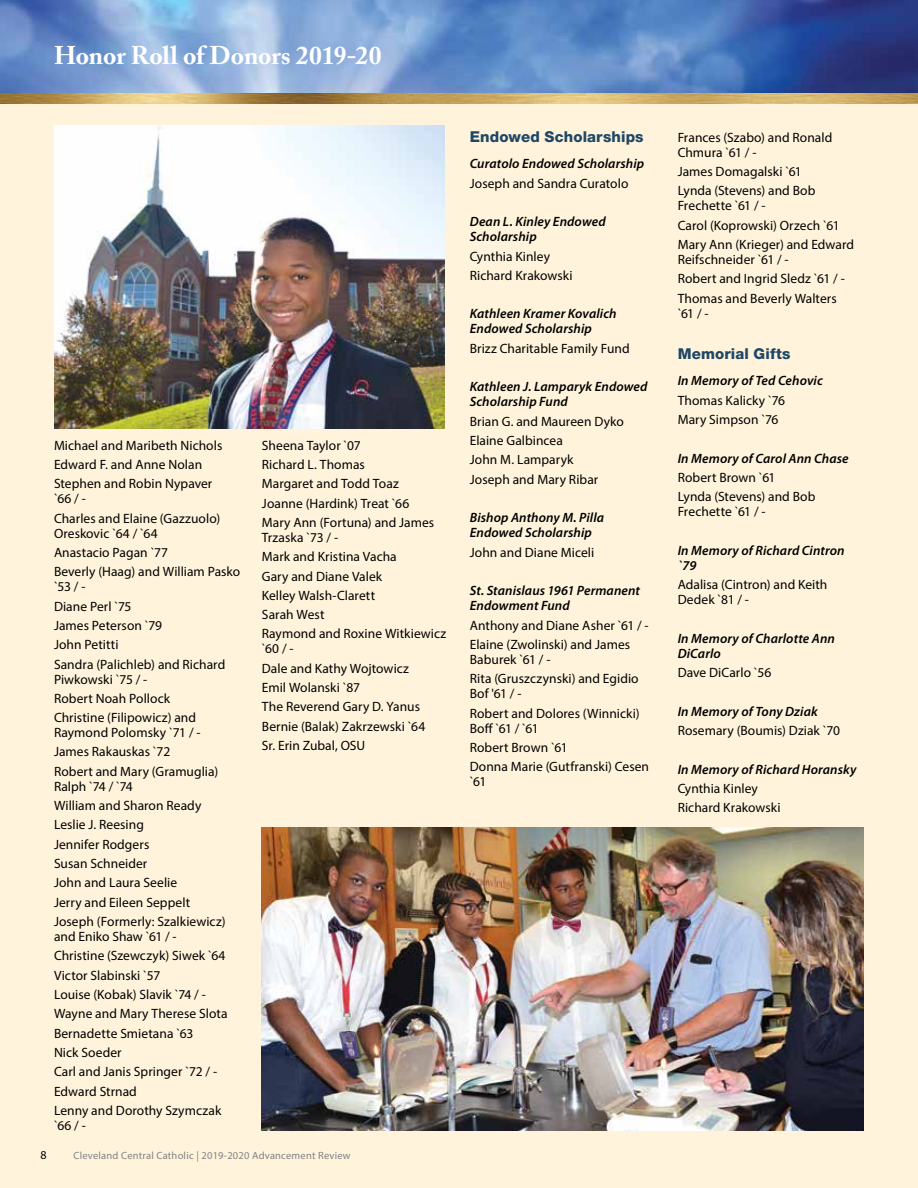
<style>
.page{position:relative;width:918px;height:1188px;background:#fff}
.page>*{position:absolute;margin:0;border:0;box-sizing:border-box;transform-origin:0 0}
.t1{font:700 25.5px "Adobe Caslon Pro";letter-spacing:-.01em;color:#fff}
.t2{font:800 15px "Helvetica Neue LT Std";letter-spacing:.01em;color:#1e4666}
.t3{font:13.5px/19.4px "Myriad Pro";letter-spacing:.005em;color:#000}
.t4{font:italic 600 13.5px/15px "Myriad Pro";letter-spacing:.01em;color:#000}
.t5{font:12px "Myriad Pro";color:#000}
.t6{font:10.5px "Myriad Pro";letter-spacing:.02em;color:#808285}
</style>
<div class="page">
<div style="left:0;top:89px;width:918px;height:1099px;background:#fff4db"></div>
<img style="left:0;top:92px;width:918px;height:11px">
<img style="left:0;top:0;width:918px;height:92px">
<img style="left:261px;top:827px;width:603px;height:304px">
<img style="left:54px;top:126px;width:391px;height:303px">
<h1 class="t1" style="left:54px;top:40px;width:329px">Honor Roll of Donors 2019-20</h1>
<p class="t3" style="left:54px;top:435px;width:170px">Michael and Maribeth Nichols<br>Edward F. and Anne Nolan<br>Stephen and Robin Nypaver</p>
<p class="t3" style="left:54px;top:489px;width:168px">`66 / -<br>Charles and Elaine (Gazzuolo)</p>
<p class="t3" style="left:54px;top:523px;width:188px">Oreskovic `64 / `64<br>Anastacio Pagan `77<br>Beverly (Haag) and William Pasko</p>
<p class="t3" style="left:54px;top:577px;width:173px">`53 / -<br>Diane Perl `75<br>James Peterson `79<br>John Petitti<br>Sandra (Palichleb) and Richard</p>
<p class="t3" style="left:54px;top:669px;width:144px">Piwkowski `75 / -<br>Robert Noah Pollock<br>Christine (Filipowicz) and</p>
<p class="t3" style="left:54px;top:723px;width:166px">Raymond Polomsky `71 / -<br>James Rakauskas `72<br>Robert and Mary (Gramuglia)</p>
<p class="t3" style="left:54px;top:776px;width:173px">Ralph `74 / `74<br>William and Sharon Ready<br>Leslie J. Reesing<br>Jennifer Rodgers<br>Susan Schneider<br>John and Laura Seelie<br>Jerry and Eileen Seppelt<br>Joseph (Formerly: Szalkiewicz)</p>
<p class="t3" style="left:54px;top:927px;width:175px">and Eniko Shaw `61 / -<br>Christine (Szewczyk) Siwek `64<br>Victor Slabinski `57<br>Louise (Kobak) Slavik `74 / -<br>Wayne and Mary Therese Slota<br>Bernadette Smietana `63<br>Nick Soeder<br>Carl and Janis Springer `72 / -<br>Edward Strnad<br>Lenny and Dorothy Szymczak</p>
<p class="t3" style="left:54px;top:1115px;width:33px">`66 / -</p>
<p class="t3" style="left:262px;top:435px;width:174px">Sheena Taylor `07<br>Richard L. Thomas<br>Margaret and Todd Toaz<br>Joanne (Hardink) Treat `66<br>Mary Ann (Fortuna) and James</p>
<p class="t3" style="left:262px;top:527px;width:186px">Trzaska `73 / -<br>Mark and Kristina Vacha<br>Gary and Diane Valek<br>Kelley Walsh-Clarett<br>Sarah West<br>Raymond and Roxine Witkiewicz</p>
<p class="t3" style="left:262px;top:639px;width:165px">`60 / -<br>Dale and Kathy Wojtowicz<br>Emil Wolanski `87<br>The Reverend Gary D. Yanus<br>Bernie (Balak) Zakrzewski `64<br>Sr. Erin Zubal, OSU</p>
<p class="t5" style="left:40px;top:1147px;width:8px">8</p>
<p class="t6" style="left:74px;top:1149px;width:279px">Cleveland Central Catholic | 2019-2020 Advancement Review</p>
<p class="t2" style="left:470px;top:128px;width:175px">Endowed Scholarships</p>
<p class="t4" style="left:470px;top:156px;width:176px">Curatolo Endowed Scholarship</p>
<p class="t3" style="left:470px;top:173px;width:160px">Joseph and Sandra Curatolo</p>
<p class="t4" style="left:470px;top:214px;width:137px">Dean L. Kinley Endowed<br>Scholarship</p>
<p class="t3" style="left:470px;top:246px;width:104px">Cynthia Kinley<br>Richard Krakowski</p>
<p class="t4" style="left:470px;top:306px;width:148px">Kathleen Kramer Kovalich<br>Endowed Scholarship</p>
<p class="t3" style="left:470px;top:338px;width:161px">Brizz Charitable Family Fund</p>
<p class="t4" style="left:470px;top:379px;width:179px">Kathleen J. Lamparyk Endowed<br>Scholarship Fund</p>
<p class="t3" style="left:470px;top:411px;width:156px">Brian G. and Maureen Dyko<br>Elaine Galbincea<br>John M. Lamparyk<br>Joseph and Mary Ribar</p>
<p class="t4" style="left:470px;top:510px;width:136px">Bishop Anthony M. Pilla<br>Endowed Scholarship</p>
<p class="t3" style="left:470px;top:542px;width:126px">John and Diane Miceli</p>
<p class="t4" style="left:470px;top:583px;width:172px">St. Stanislaus 1961 Permanent<br>Endowment Fund</p>
<p class="t3" style="left:470px;top:615px;width:180px">Anthony and Diane Asher `61 / -<br>Elaine (Zwolinski) and James</p>
<p class="t3" style="left:470px;top:650px;width:170px">Baburek `61 / -<br>Rita (Gruszczynski) and Egidio</p>
<p class="t3" style="left:470px;top:684px;width:171px">Bof '61 / -<br>Robert and Dolores (Winnicki)</p>
<p class="t3" style="left:470px;top:718px;width:181px">Boff `61 / `61<br>Robert Brown `61<br>Donna Marie (Gutfranski) Cesen</p>
<p class="t3" style="left:470px;top:772px;width:18px">`61</p>
<p class="t3" style="left:678px;top:130px;width:156px;line-height:15px">Frances (Szabo) and Ronald<br>Chmura `61 / -</p>
<p class="t3" style="left:678px;top:162px;width:139px">James Domagalski `61<br>Lynda (Stevens) and Bob</p>
<p class="t3" style="left:678px;top:196px;width:178px">Frechette `61 / -<br>Carol (Koprowski) Orzech `61<br>Mary Ann (Krieger) and Edward</p>
<p class="t3" style="left:678px;top:250px;width:169px">Reifschneider `61 / -<br>Robert and Ingrid Sledz `61 / -<br>Thomas and Beverly Walters</p>
<p class="t3" style="left:678px;top:303px;width:32px">`61 / -</p>
<p class="t2" style="left:678px;top:345px;width:114px">Memorial Gifts</p>
<p class="t4" style="left:678px;top:373px;width:147px">In Memory of Ted Cehovic</p>
<p class="t3" style="left:678px;top:390px;width:109px">Thomas Kalicky `76<br>Mary Simpson `76</p>
<p class="t4" style="left:678px;top:450px;width:172px">In Memory of Carol Ann Chase</p>
<p class="t3" style="left:678px;top:467px;width:139px">Robert Brown `61<br>Lynda (Stevens) and Bob</p>
<p class="t3" style="left:678px;top:502px;width:90px">Frechette `61 / -</p>
<p class="t4" style="left:678px;top:542px;width:168px">In Memory of Richard Cintron `79</p>
<p class="t3" style="left:678px;top:577px;width:151px;line-height:15px">Adalisa (Cintron) and Keith<br>Dedek `81 / -</p>
<p class="t4" style="left:678px;top:630px;width:159px">In Memory of Charlotte Ann<br>DiCarlo</p>
<p class="t3" style="left:678px;top:663px;width:95px">Dave DiCarlo `56</p>
<p class="t4" style="left:678px;top:703px;width:142px">In Memory of Tony Dziak</p>
<p class="t3" style="left:678px;top:721px;width:164px">Rosemary (Boumis) Dziak `70</p>
<p class="t4" style="left:678px;top:761px;width:180px">In Memory of Richard Horansky</p>
<p class="t3" style="left:678px;top:779px;width:104px">Cynthia Kinley<br>Richard Krakowski</p>
</div>
